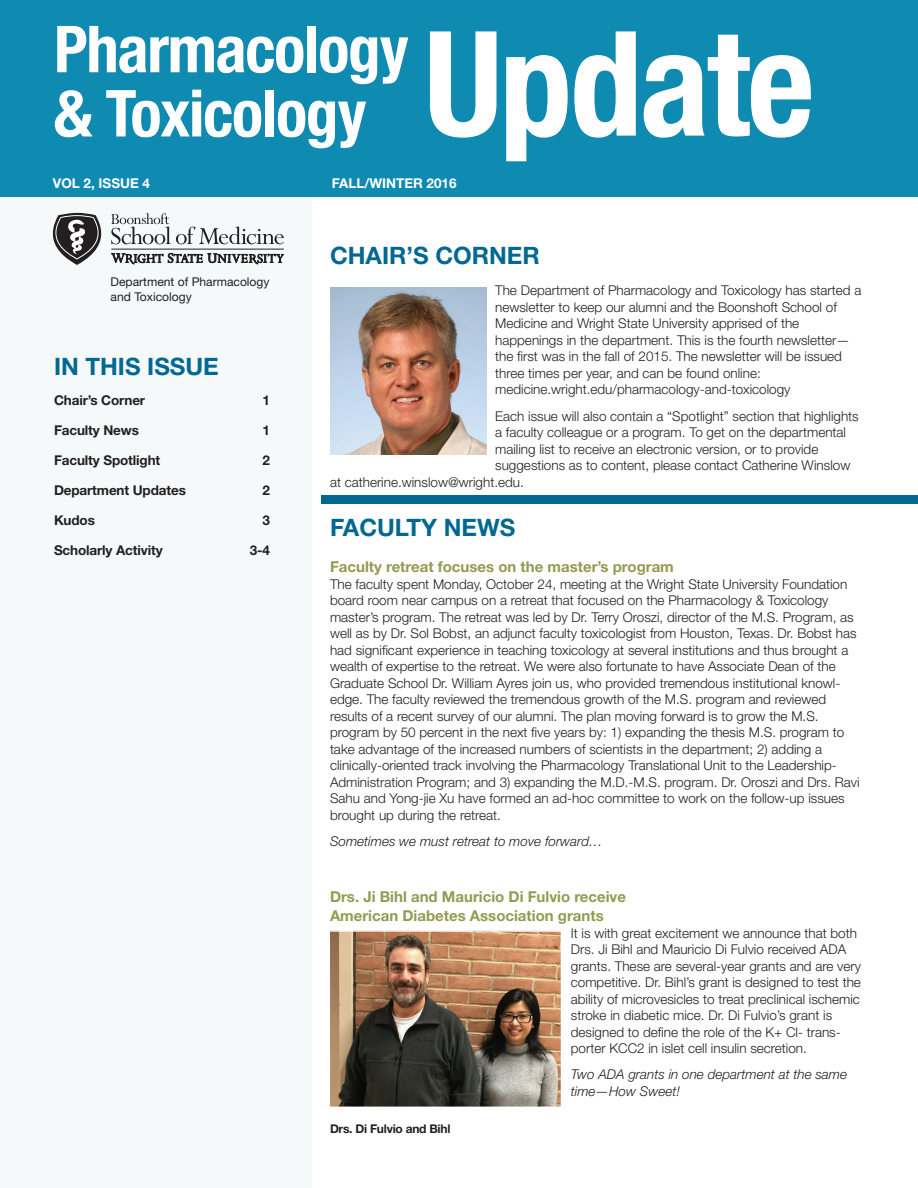
<style>
.page{position:relative;width:918px;height:1188px;background:#fff}
.page>*{position:absolute;margin:0;border:0;box-sizing:border-box;transform-origin:0 0}
.t1{font:700 condensed 145.95px "Helvetica Neue LT Std";letter-spacing:-.02em;color:#fff}
.t2{font:700 condensed 64.8px/64.2px "Helvetica Neue LT Std";letter-spacing:-.02em;color:#fff}
.t3{font:700 24px "Helvetica Neue LT Std";color:#006893}
.t4{font:700 15px/19.5px "Helvetica Neue LT Std";color:#939b50}
.t5{font:300 13.5px/16.5px "Helvetica Neue LT Std";color:#231f20}
.t6{font:700 13.5px "Helvetica Neue LT Std";letter-spacing:-.01em;color:#231f20}
.t7{font:italic 300 13.5px/16.5px "Helvetica Neue LT Std";color:#231f20}
.t8{font:700 13.5px "Helvetica Neue LT Std";color:#fff}
.t9{font:12.15px/14.7px "Helvetica Neue LT Std";color:#231f20}
.t10{font:700 12px "Helvetica Neue LT Std";letter-spacing:-.02em;color:#231f20}
</style>
<div class="page">
<div style="left:321px;top:495px;width:597px;height:9px;background:#006893"></div>
<div style="left:0;top:189px;width:312px;height:999px;background:#f6f9fa"></div>
<div style="left:0;top:0;width:561px;height:197px;background:#0f8ab1"></div>
<div style="left:153px;top:0;width:765px;height:148px;background:#0f8ab1"></div>
<div style="left:561px;top:148px;width:357px;height:49px;background:#0f8ab1"></div>
<svg style="left:53px;top:213px;width:231px;height:52px"></svg>
<img style="left:330px;top:288px;width:157px;height:167px">
<img style="left:331px;top:933px;width:228px;height:172px">
<div style="left:328px;top:930px;width:234px;height:178px;border:2px solid #fff"></div>
<h2 class="t2" style="left:54px;top:16px;width:356px">Pharmacology &amp; Toxicology</h2>
<h1 class="t1" style="left:424px;top:-5px;width:392px">Update</h1>
<p class="t8" style="left:53px;top:175px;width:99px">VOL 2, ISSUE 4</p>
<p class="t8" style="left:332px;top:175px;width:126px">FALL/WINTER 2016</p>
<p class="t9" style="left:111px;top:274px;width:160px">Department of Pharmacology and Toxicology</p>
<h3 class="t3" style="left:54px;top:351px;width:166px">IN THIS ISSUE</h3>
<p class="t6" style="left:54px;top:391px;width:93px">Chair’s Corner</p>
<p class="t6" style="left:262px;top:391px;width:9px">1</p>
<p class="t6" style="left:54px;top:421px;width:87px">Faculty News</p>
<p class="t6" style="left:262px;top:421px;width:9px">1</p>
<p class="t6" style="left:54px;top:451px;width:108px">Faculty Spotlight</p>
<p class="t6" style="left:262px;top:451px;width:9px">2</p>
<p class="t6" style="left:54px;top:481px;width:133px">Department Updates</p>
<p class="t6" style="left:262px;top:481px;width:9px">2</p>
<p class="t6" style="left:54px;top:511px;width:42px">Kudos</p>
<p class="t6" style="left:262px;top:511px;width:9px">3</p>
<p class="t6" style="left:54px;top:541px;width:110px">Scholarly Activity</p>
<p class="t6" style="left:250px;top:541px;width:22px">3-4</p>
<h3 class="t3" style="left:330px;top:241px;width:211px">CHAIR’S CORNER</h3>
<p class="t5" style="left:495px;top:282px;width:368px">The Department of Pharmacology and Toxicology has started a newsletter to keep our alumni and the Boonshoft School of Medicine and Wright State University apprised of the happenings in the department. This is the fourth newsletter— the first was in the fall of 2015. The newsletter will be issued three times per year, and can be found online: medicine.wright.edu/pharmacology-and-toxicology</p>
<p class="t5" style="left:495px;top:407px;width:365px">Each issue will also contain a “Spotlight” section that highlights</p>
<p class="t5" style="left:495px;top:424px;width:352px">a faculty colleague or a program. To get on the departmental</p>
<p class="t5" style="left:495px;top:440px;width:325px">mailing list to receive an electronic version, or to provide</p>
<p class="t5" style="left:495px;top:457px;width:357px">suggestions as to content, please contact Catherine Winslow</p>
<p class="t5" style="left:330px;top:473px;width:195px">at catherine.winslow@wright.edu.</p>
<h3 class="t3" style="left:330px;top:512px;width:187px">FACULTY NEWS</h3>
<p class="t4" style="left:330px;top:557px;width:345px">Faculty retreat focuses on the master’s program</p>
<p class="t5" style="left:330px;top:576px;width:531px">The faculty spent Monday, October 24, meeting at the Wright State University Foundation board room near campus on a retreat that focused on the Pharmacology &amp; Toxicology master’s program. The retreat was led by Dr. Terry Oroszi, director of the M.S. Program, as well as by Dr. Sol Bobst, an adjunct faculty toxicologist from Houston, Texas. Dr. Bobst has had significant experience in teaching toxicology at several institutions and thus brought a wealth of expertise to the retreat. We were also fortunate to have Associate Dean of the Graduate School Dr. William Ayres join us, who provided tremendous institutional knowl&shy;edge. The faculty reviewed the tremendous growth of the M.S. program and reviewed results of a recent survey of our alumni. The plan moving forward is to grow the M.S. program by 50 percent in the next five years by: 1) expanding the thesis M.S. program to take advantage of the increased numbers of scientists in the department; 2) adding a clinically-oriented track involving the Pharmacology Translational Unit to the Leadership-Administration Program; and 3) expanding the M.D.-M.S. program. Dr. Oroszi and Drs. Ravi Sahu and Yong-jie Xu have formed an ad-hoc committee to work on the follow-up issues brought up during the retreat.</p>
<p class="t7" style="left:330px;top:833px;width:274px">Sometimes we must retreat to move forward…</p>
<p class="t4" style="left:330px;top:886px;width:298px">Drs. Ji Bihl and Mauricio Di Fulvio receive<br>American Diabetes Association grants</p>
<p class="t5" style="left:571px;top:924px;width:292px">It is with great excitement we announce that both Drs. Ji Bihl and Mauricio Di Fulvio received ADA grants. These are several-year grants and are very competitive. Dr. Bihl’s grant is designed to test the ability of microvesicles to treat preclinical ischemic stroke in diabetic mice. Dr. Di Fulvio’s grant is designed to define the role of the K+ Cl- trans&shy;porter KCC2 in islet cell insulin secretion.</p>
<p class="t7" style="left:571px;top:1066px;width:278px">Two ADA grants in one department at the same time—How Sweet!</p>
<p class="t10" style="left:330px;top:1121px;width:122px">Drs. Di Fulvio and Bihl</p>
</div>
